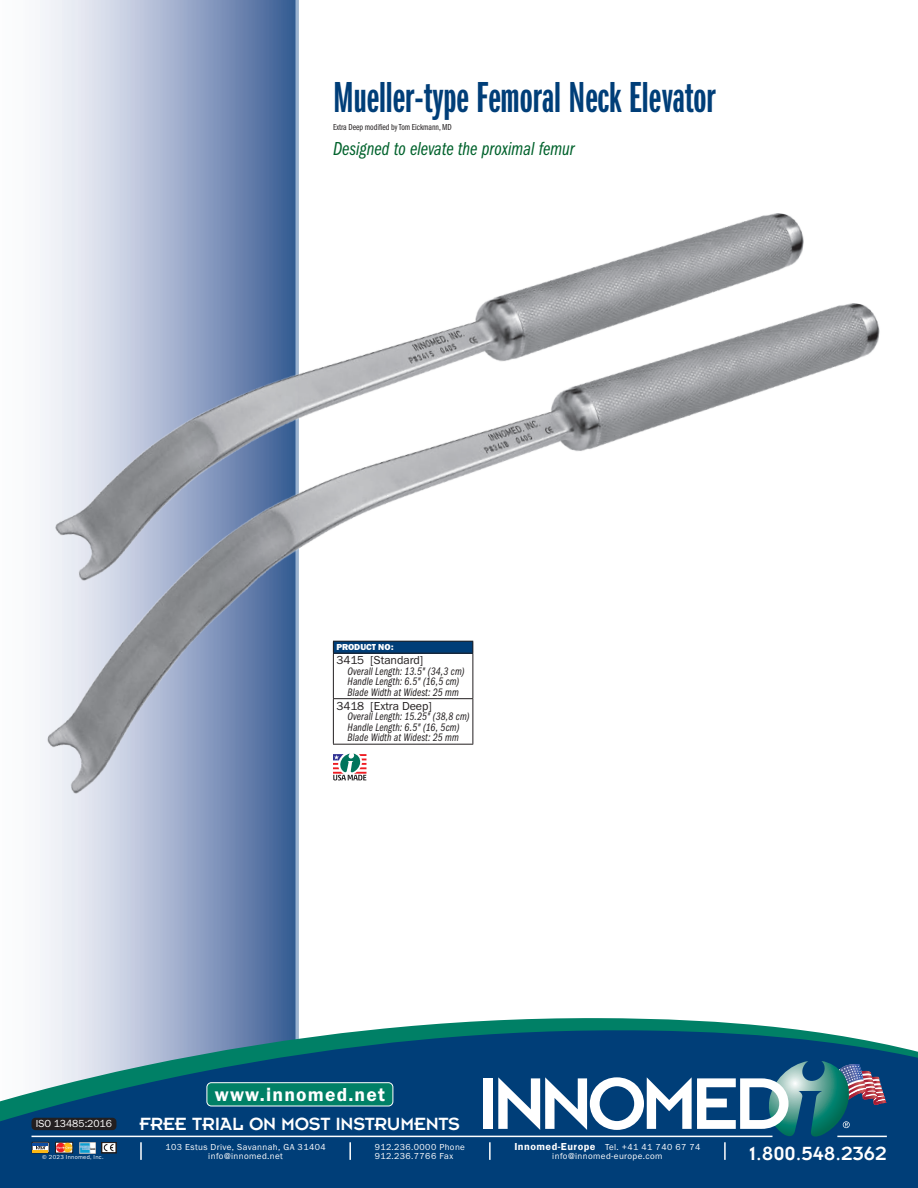
<style>
.page{position:relative;width:918px;height:1188px;background:#fff}
.page>*{position:absolute;margin:0;border:0;box-sizing:border-box;transform-origin:0 0}
.t1{font:45px "ITC Franklin Gothic Std Dm X Cp";color:#003e78}
.t2{font:21px "Insignia LT Pro";color:#fff}
.t3{font:19.5px "ITC Franklin Gothic Std Bk Cp It";color:#00622c}
.t4{font:19.5px "Insignia LT Pro";letter-spacing:-.01em;color:#fff}
.t5{font:19.5px "Franklin Gothic URW Dem";letter-spacing:.06em;color:#fff}
.t6{font:12px "Franklin Gothic URW Boo";letter-spacing:-.005em;color:#231f20}
.t7{font:11.25px/10.5px "ITC Franklin Gothic Std Bk Cp It";letter-spacing:.01em;color:#231f20}
.t8{font:10.65px "Franklin Gothic URW Boo";letter-spacing:-.005em;color:#fff}
.t9{font:9px/9px "Franklin Gothic URW Boo";letter-spacing:.045em;color:#fff;text-align:center}
.t10{font:9px "ITC Franklin Gothic Std Bk Cp";letter-spacing:-.005em;color:#231f20}
.t11{font:9px "Franklin Gothic URW Hea";letter-spacing:-.005em;color:#fff}
.t12{font:6px "Franklin Gothic URW Boo";letter-spacing:.045em;color:#fff}
.s1{font-family:"Franklin Gothic URW Dem";font-size:10.5px}
</style>
<div class="page">
<svg style="left:40px;top:0;width:256px;height:1018px"></svg>
<hr style="left:296px;top:0;width:2px;height:1044px;background:#cfd6e6">
<img style="left:43px;top:130px;width:256px;height:81px">
<img style="left:40px;top:211px;width:840px;height:679px">
<div style="left:333px;top:641px;width:140px;height:104px;background:#fff"></div>
<div style="left:333px;top:641px;width:140px;height:12px;background:#003e78"></div>
<hr style="left:333px;top:698px;width:140px;height:1px;background:#231f20">
<hr style="left:333px;top:744px;width:140px;height:1px;background:#231f20">
<hr style="left:333px;top:654px;width:1px;height:44px;background:#231f20">
<hr style="left:472px;top:654px;width:1px;height:44px;background:#231f20">
<hr style="left:333px;top:699px;width:1px;height:45px;background:#231f20">
<hr style="left:472px;top:699px;width:1px;height:45px;background:#231f20">
<hr style="left:333px;top:641px;width:140px;height:1px;background:#231f20">
<hr style="left:333px;top:653px;width:140px;height:1px;background:#231f20">
<svg style="left:333px;top:754px;width:33px;height:26px"></svg>
<svg style="left:0;top:1018px;width:918px;height:170px;fill:#003e78"></svg>
<svg style="left:32px;top:1142px;width:17px;height:11px"></svg>
<hr style="left:33px;top:1143px;width:15px;height:3px;background:#0d4da1">
<svg style="left:55px;top:1142px;width:18px;height:11px"></svg>
<img style="left:79px;top:1142px;width:17px;height:11px">
<div style="left:101px;top:1142px;width:15px;height:11px;border:1px solid #231f20"></div>
<svg style="left:104px;top:1144px;width:10px;height:7px"></svg>
<div style="left:102px;top:1142px;width:14px;height:11px;border:1px solid #231f20"></div>
<div style="left:483px;top:1078px;width:10px;height:51px;background:#fff"></div>
<svg style="left:498px;top:1061px;width:388px;height:99px"></svg>
<div style="left:32px;top:1118px;width:84px;height:12px;background:#231f20;border-radius:4px"></div>
<div style="left:207px;top:1083px;width:186px;height:23px;background:#008066;border-radius:4px"></div>
<div style="left:207px;top:1082px;width:186px;height:24px;border:1px solid #fff;border-radius:4px"></div>
<h1 class="t1" style="left:333px;top:73px;width:384px">Mueller-type Femoral Neck Elevator</h1>
<h3 class="t3" style="left:333px;top:138px;width:243px">Designed to elevate the proximal femur</h3>
<p class="t10" style="left:333px;top:122px;width:120px">Extra Deep modified by Tom Eickmann, MD</p>
<p class="t11" style="left:336px;top:641px;width:59px">PRODUCT NO:</p>
<p class="t6" style="left:336px;top:653px;width:89px">3415 [Standard]</p>
<p class="t7" style="left:348px;top:666px;width:119px">Overall Length: 13.5" (34,3 cm)<br>Handle Length: 6.5" (16,5 cm)<br>Blade Width at Widest: 25 mm</p>
<p class="t6" style="left:336px;top:698px;width:97px">3418 [Extra Deep]</p>
<p class="t7" style="left:348px;top:711px;width:124px">Overall Length: 15.25" (38,8 cm)<br>Handle Length: 6.5" (16, 5cm)<br>Blade Width at Widest: 25 mm</p>
<p class="t8" style="left:36px;top:1117px;width:78px">ISO 13485:2016</p>
<h3 class="t5" style="left:215px;top:1082px;width:172px">www.innomed.net</h3>
<h3 class="t4" style="left:140px;top:1114px;width:322px">FREE TRIAL ON MOST INSTRUMENTS</h3>
<p class="t9" style="left:166px;top:1142px;width:162px">103 Estus Drive, Savannah, GA 31404 info@innomed.net</p>
<p class="t9" style="left:375px;top:1142px;width:92px;text-align:left">912.236.0000 Phone<br>912.236.7766 Fax</p>
<p class="t9" style="left:514px;top:1142px;width:188px"><span class="s1">Innomed-Europe</span> Tel. +41 41 740 67 74</p>
<p class="t12" style="left:42px;top:1153px;width:63px">© 2023 Innomed, Inc.</p>
<p class="t9" style="left:552px;top:1151px;width:112px">info@innomed-europe.com</p>
<h2 class="t2" style="left:749px;top:1143px;width:139px">1.800.548.2362</h2>
</div>
